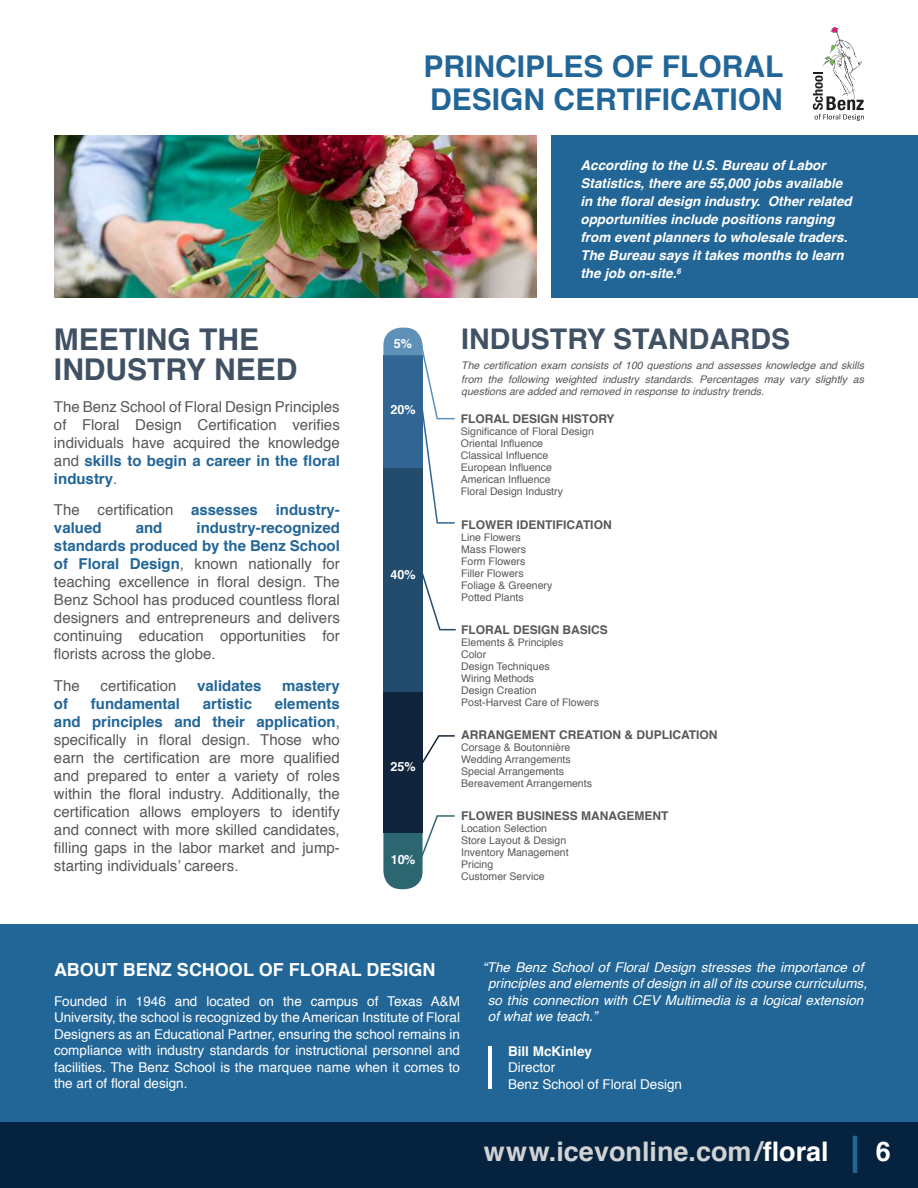
<style>
.page{position:relative;width:918px;height:1188px;background:#fff}
.page>*{position:absolute;margin:0;border:0;box-sizing:border-box;transform-origin:0 0}
.t1{font:700 30px/33px "Helvetica";color:#226698}
.t2{font:700 30px/30px "Helvetica";color:#3f5163}
.t3{font:700 28.5px "Helvetica";color:#3f5163}
.t4{font:700 27px "Helvetica";color:#d1d2d4}
.t5{font:700 18px "Helvetica";color:#fff}
.t6{font:15px/18px "Helvetica";color:#57585a;text-align:justify}
.t7{font:700 15px/18px "Helvetica";color:#226698}
.t8{font:13.5px/16.5px "Helvetica";color:#fff;text-align:justify}
.t9{font:italic 700 13.5px/18px "Helvetica";color:#fff}
.t10{font:italic 13.5px/16.5px "Helvetica";color:#fff}
.t11{font:700 13.5px "Helvetica";color:#fff}
.t12{font:700 12.6px "Helvetica";color:#fff}
.t13{font:700 12px "Helvetica";color:#57585a}
.t14{font:10.5px/12px "Helvetica";color:#57585a}
.t15{font:italic 10.5px/13.5px "Helvetica";color:#57585a}
.s1{font-weight:700;color:#226698}
.s2{font-weight:400;color:#57585a}
.s3{color:#fff}
.s4{font-size:51.75px;color:#226698}
</style>
<div class="page">
<div style="left:552px;top:135px;width:366px;height:163px;background:#226698"></div>
<div style="left:0;top:924px;width:918px;height:199px;background:#226698"></div>
<div style="left:0;top:1123px;width:918px;height:65px;background:#05233e"></div>
<svg style="left:813px;top:27px;width:51px;height:94px"></svg>
<img style="left:54px;top:135px;width:483px;height:163px">
<svg style="left:423px;top:735px;width:32px;height:28px"></svg>
<svg style="left:423px;top:573px;width:33px;height:58px"></svg>
<hr style="left:488px;top:1046px;width:4px;height:42px;background:#fff">
<svg style="left:383px;top:815px;width:72px;height:74px"></svg>
<svg style="left:383px;top:328px;width:72px;height:196px"></svg>
<div style="left:383px;top:468px;width:40px;height:225px;background:#234b6b"></div>
<div style="left:383px;top:693px;width:40px;height:140px;background:#10243c"></div>
<h1 class="t1" style="left:424px;top:50px;width:362px">PRINCIPLES OF FLORAL<br>DESIGN CERTIFICATION</h1>
<h1 class="t2" style="left:54px;top:325px;width:245px">MEETING THE<br>INDUSTRY NEED</h1>
<p class="t6" style="left:54px;top:398px;width:287px">The Benz School of Floral Design Principles of Floral Design Certification verifies individuals have acquired the knowledge and <span class="s1">skills to begin a career in the floral industry</span>.</p>
<p class="t7" style="left:54px;top:501px;width:287px"><span class="s2">The certification</span> assesses industry&shy;valued</p>
<p class="t6" style="left:54px;top:519px;width:287px;text-indent:143px"><span class="s1">industry-recognized standards produced by the Benz School of Floral Design</span>, known nationally for teaching excellence in floral design. The Benz School has produced countless floral designers and entrepreneurs and delivers continuing education opportunities for florists across the globe.</p>
<p class="t6" style="left:54px;top:677px;width:27px">The</p>
<p class="t6" style="left:101px;top:677px;width:77px">certification</p>
<p class="t7" style="left:197px;top:677px;width:66px">validates</p>
<p class="t7" style="left:282px;top:677px;width:59px">mastery</p>
<p class="t7" style="left:54px;top:695px;width:16px">of</p>
<p class="t7" style="left:91px;top:695px;width:91px">fundamental</p>
<p class="t7" style="left:203px;top:695px;width:51px">artistic</p>
<p class="t7" style="left:136px;top:519px;width:28px">and</p>
<p class="t6" style="left:54px;top:695px;width:287px;text-indent:221px"><span class="s1">elements and principles and their application</span>, specifically in floral design. Those who earn the certification are more qualified and prepared to enter a variety of roles within the floral industry. Additionally, the certification allows employers to identify and connect with more skilled candidates, filling gaps in the labor market and jump&shy;starting individuals’ careers.</p>
<p class="t12" style="left:394px;top:333px;width:20px">5%</p>
<p class="t12" style="left:390px;top:399px;width:27px">20%</p>
<p class="t12" style="left:390px;top:564px;width:27px">40%</p>
<p class="t12" style="left:390px;top:756px;width:27px">25%</p>
<p class="t12" style="left:391px;top:850px;width:26px">10%</p>
<p class="t9" style="left:580px;top:156px;width:273px">According to the U.S. Bureau of Labor Statistics, there are 55,000 jobs available in the floral design industry. Other related opportunities include positions ranging from event planners to wholesale traders.<br>The Bureau says it takes months to learn the job on-site.<sup>6</sup></p>
<h2 class="t3" style="left:461px;top:316px;width:330px">INDUSTRY STANDARDS</h2>
<p class="t15" style="left:461px;top:359px;width:404px">The certification exam consists of 100 questions and assesses knowledge and skills from the following weighted industry standards. Percentages may vary slightly as</p>
<p class="t15" style="left:461px;top:385px;width:304px">questions are added and removed in response to industry trends.</p>
<p class="t13" style="left:461px;top:410px;width:155px">FLORAL DESIGN HISTORY</p>
<p class="t14" style="left:461px;top:426px;width:135px">Significance of Floral Design<br>Oriental Influence<br>Classical Influence<br>European Influence<br>American Influence<br>Floral Design Industry</p>
<p class="t13" style="left:461px;top:515px;width:152px">FLOWER IDENTIFICATION</p>
<p class="t14" style="left:461px;top:532px;width:93px">Line Flowers<br>Mass Flowers<br>Form Flowers<br>Filler Flowers<br>Foliage &amp; Greenery<br>Potted Plants</p>
<p class="t13" style="left:461px;top:620px;width:148px">FLORAL DESIGN BASICS</p>
<p class="t14" style="left:461px;top:637px;width:139px">Elements &amp; Principles<br>Color<br>Design Techniques<br>Wiring Methods<br>Design Creation<br>Post-Harvest Care of Flowers</p>
<p class="t13" style="left:461px;top:725px;width:258px">ARRANGEMENT CREATION &amp; DUPLICATION</p>
<p class="t14" style="left:461px;top:742px;width:132px">Corsage &amp; Boutonnière<br>Wedding Arrangements<br>Special Arrangements<br>Bereavement Arrangements</p>
<p class="t13" style="left:461px;top:806px;width:209px">FLOWER BUSINESS MANAGEMENT</p>
<p class="t14" style="left:461px;top:823px;width:109px">Location Selection<br>Store Layout &amp; Design<br>Inventory Management<br>Pricing<br>Customer Service</p>
<p class="t5" style="left:54px;top:955px;width:383px">ABOUT BENZ SCHOOL OF FLORAL DESIGN</p>
<p class="t8" style="left:54px;top:993px;width:408px">Founded in 1946 and located on the campus of Texas A&amp;M University, the school is recognized by the American Institute of Floral Designers as an Educational Partner, ensuring the school remains in compliance with industry standards for instructional personnel and facilities. The Benz School is the marquee name when it comes to the art of floral design.</p>
<p class="t10" style="left:488px;top:959px;width:381px;text-indent:-5px">“The Benz School of Floral Design stresses the importance of principles and elements of design in all of its course curriculums, so this connection with CEV Multimedia is a logical extension of what we teach.”</p>
<p class="t11" style="left:508px;top:1040px;width:86px">Bill McKinley</p>
<p class="t8" style="left:508px;top:1060px;width:176px">Director<br>Benz School of Floral Design</p>
<h3 class="t4" style="left:484px;top:1130px;width:409px">www.icevonline.com /<span class="s3">floral</span> <span class="s4">|</span> <span class="s3">6</span></h3>
</div>
